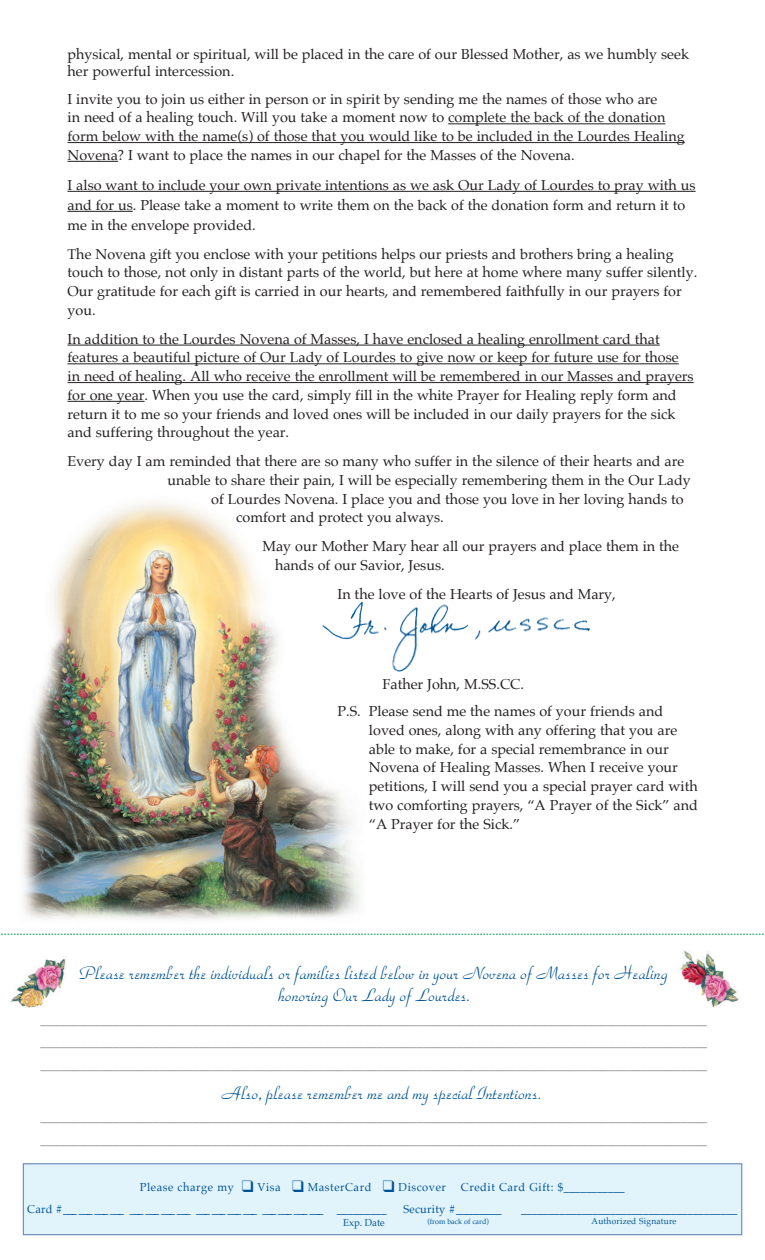
<style>
.page{position:relative;width:765px;height:1260px;background:#fff}
.page>*{position:absolute;margin:0;border:0;box-sizing:border-box;transform-origin:0 0}
.t1{font:23.75px "Park Avenue";color:#005495;scale:.96 1}
.t2{font:14.38px/18.8px "Palatino";color:#231f20}
.t3{font:13.75px/22.5px "Palatino";color:#939598;text-align:justify;scale:.96 1}
.t4{font:11.5px "Palatino";letter-spacing:.05em;color:#005495;scale:.96 1}
.t5{font:11.5px "Palatino";letter-spacing:.025em;color:#005495;scale:.96 1}
.t6{font:10px "Palatino";color:#005495;scale:.96 1}
.t7{font:8.75px "Palatino";letter-spacing:.025em;color:#005495;scale:.96 1}
.t8{font:7.5px "Palatino";color:#005495;scale:.96 1}
</style>
<div class="page">
<img style="left:1px;top:123px;width:763px;height:1113px">
<img style="left:313px;top:590px;width:289px;height:85px">
<svg style="left:1px;top:934px;width:763px;height:1px"></svg>
<div style="left:23px;top:1163px;width:719px;height:72px;background:#e1f4fc;border:1px solid #7492c0"></div>
<hr style="left:448px;top:123px;width:217px;height:1px;background:#231f20">
<hr style="left:68px;top:142px;width:617px;height:1px;background:#231f20">
<hr style="left:68px;top:161px;width:50px;height:1px;background:#231f20">
<hr style="left:68px;top:191px;width:628px;height:1px;background:#231f20">
<hr style="left:68px;top:211px;width:65px;height:1px;background:#231f20">
<hr style="left:68px;top:345px;width:592px;height:1px;background:#231f20">
<hr style="left:68px;top:363px;width:611px;height:1px;background:#231f20">
<hr style="left:68px;top:382px;width:626px;height:1px;background:#231f20">
<hr style="left:68px;top:401px;width:77px;height:1px;background:#231f20">
<p class="t2" style="left:68px;top:45px;width:623px;line-height:17.5px">physical, mental or spiritual, will be placed in the care of our Blessed Mother, as we humbly seek her powerful intercession.</p>
<p class="t2" style="left:68px;top:89px;width:619px">I invite you to join us either in person or in spirit by sending me the names of those who are<br>in need of a healing touch. Will you take a moment now to complete the back of the donation form below with the name(s) of those that you would like to be included in the Lourdes Healing Novena? I want to place the names in our chapel for the Masses of the Novena.</p>
<p class="t2" style="left:68px;top:175px;width:630px;line-height:20px">I also want to include your own private intentions as we ask Our Lady of Lourdes to pray with us and for us. Please take a moment to write them on the back of the donation form and return it to me in the envelope provided.</p>
<p class="t2" style="left:68px;top:244px;width:631px">The Novena gift you enclose with your petitions helps our priests and brothers bring a healing touch to those, not only in distant parts of the world, but here at home where many suffer silently.<br>Our gratitude for each gift is carried in our hearts, and remembered faithfully in our prayers for you.</p>
<p class="t2" style="left:68px;top:329px;width:628px">In addition to the Lourdes Novena of Masses, I have enclosed a healing enrollment card that features a beautiful picture of Our Lady of Lourdes to give now or keep for future use for those in need of healing. All who receive the enrollment will be remembered in our Masses and prayers for one year. When you use the card, simply fill in the white Prayer for Healing reply form and return it to me so your friends and loved ones will be included in our daily prayers for the sick and suffering throughout the year.</p>
<p class="t2" style="left:68px;top:452px;width:618px">Every day I am reminded that there are so many who suffer in the silence of their hearts and are</p>
<p class="t2" style="left:168px;top:471px;width:525px">unable to share their pain, I will be especially remembering them in the Our Lady</p>
<p class="t2" style="left:211px;top:489px;width:474px">of Lourdes Novena. I place you and those you love in her loving hands to</p>
<p class="t2" style="left:236px;top:508px;width:209px">comfort and protect you always.</p>
<p class="t2" style="left:275px;top:537px;width:406px;text-indent:-12px">May our Mother Mary hear all our prayers and place them in the hands of our Savior, Jesus.</p>
<p class="t2" style="left:337px;top:584px;width:280px">In the love of the Hearts of Jesus and Mary,</p>
<p class="t2" style="left:383px;top:674px;width:143px">Father John, M.SS.CC.</p>
<p class="t2" style="left:369px;top:702px;width:331px;text-indent:-31px">P.S. Please send me the names of your friends and loved ones, along with any offering that you are able to make, for a special remembrance in our Novena of Healing Masses. When I receive your petitions, I will send you a special prayer card with two comforting prayers, “A Prayer of the Sick” and “A Prayer for the Sick.”</p>
<p class="t1" style="left:80px;top:962px;width:614px">Please remember the individuals or families listed below in your Novena of Masses for Healing</p>
<p class="t1" style="left:278px;top:984px;width:201px">honoring Our Lady of Lourdes.</p>
<p class="t3" style="left:41px;top:1008px;width:696px">_____________________________________________________________________________________________________ _____________________________________________________________________________________________________ _____________________________________________________________________________________________________</p>
<p class="t1" style="left:221px;top:1082px;width:334px">Also, please remember me and my special Intentions.</p>
<p class="t3" style="left:41px;top:1105px;width:696px">_____________________________________________________________________________________________________ _____________________________________________________________________________________________________</p>
<p class="t4" style="left:140px;top:1178px;width:320px">Please charge my ❑ Visa ❑ MasterCard ❑ Discover</p>
<p class="t4" style="left:461px;top:1178px;width:172px">Credit Card Gift: $___________</p>
<p class="t4" style="left:27px;top:1200px;width:376px">Card #___ ___ ___ ___ ___ ___ ___ ___ ___ ___ ___ ___ ___ ___ ___ ___ _________</p>
<p class="t5" style="left:403px;top:1200px;width:104px">Security #_________</p>
<p class="t4" style="left:521px;top:1200px;width:227px">_______________________________________</p>
<p class="t6" style="left:343px;top:1214px;width:45px">Exp. Date</p>
<p class="t8" style="left:427px;top:1216px;width:65px">(from back of card)</p>
<p class="t7" style="left:592px;top:1214px;width:90px">Authorized Signature</p>
</div>
